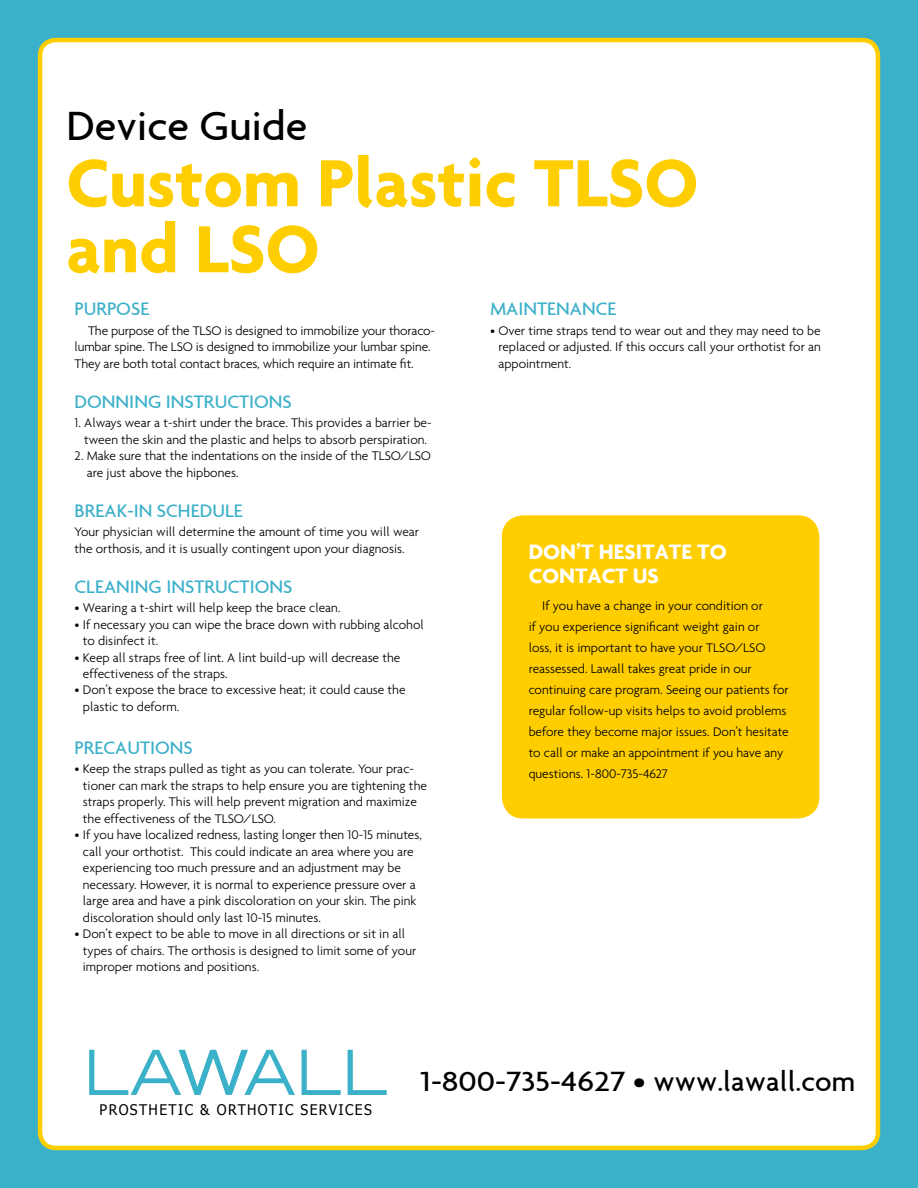
<style>
.page{position:relative;width:918px;height:1188px;background:#3bb0c9}
.page>*{position:absolute;margin:0;border:0;box-sizing:border-box;transform-origin:0 0}
.t1{font:700 72px/66px "Agenda";color:#ffce00}
.t2{font:500 43.95px "Agenda";color:#000}
.t3{font:500 30px "Agenda";color:#000;scale:1.1 1}
.t4{font:700 22.5px/24px "Agenda";color:#fff}
.t5{font:500 19.5px "Agenda";color:#3bb0c9}
.t6{font:14.55px "Tahoma";letter-spacing:.1em;color:#000;scale:.95 1}
.t7{font:300 13.5px/16.5px "Agenda";color:#000}
.s1{font-family:"Trade Gothic LH";font-weight:400;font-stretch:expanded;font-size:62.1px;color:#3bb0c9}
</style>
<div class="page">
<div style="left:40px;top:40px;width:838px;height:1108px;background:#fff;border-radius:16px"></div>
<div style="left:38px;top:38px;width:842px;height:1112px;border:4px solid #ffce00;border-radius:16px"></div>
<div style="left:502px;top:515px;width:317px;height:304px;background:#ffce00;border-radius:22px"></div>
<h2 class="t2" style="left:66px;top:99px;width:243px">DEVICE GUIDE</h2>
<h1 class="t1" style="left:66px;top:148px;width:634px">CUSTOM PLASTIC TLSO<br>AND LSO</h1>
<h3 class="t5" style="left:75px;top:297px;width:76px">PURPOSE</h3>
<p class="t7" style="left:75px;top:322px;width:362px;text-indent:14px">The purpose of the TLSO is designed to immobilize your thoraco&shy;lumbar spine. The LSO is designed to immobilize your lumbar spine.<br>They are both total contact braces, which require an intimate fit.</p>
<h3 class="t5" style="left:75px;top:390px;width:219px">DONNING INSTRUCTIONS</h3>
<p class="t7" style="left:75px;top:414px;width:359px;text-align:center">1. Always wear a t-shirt under the brace. This provides a barrier be&shy;tween the skin and the plastic and helps to absorb perspiration.</p>
<p class="t7" style="left:87px;top:447px;width:346px;text-indent:-12px">2. Make sure that the indentations on the inside of the TLSO/LSO are just above the hipbones.</p>
<h3 class="t5" style="left:75px;top:498px;width:170px">BREAK-IN SCHEDULE</h3>
<p class="t7" style="left:75px;top:523px;width:346px">Your physician will determine the amount of time you will wear the orthosis, and it is usually contingent upon your diagnosis.</p>
<h3 class="t5" style="left:75px;top:574px;width:54px">CLEANING</h3>
<h3 class="t5" style="left:166px;top:574px;width:128px">INSTRUCTIONS</h3>
<p class="t7" style="left:75px;top:599px;width:267px">• Wearing a t-shirt will help keep the brace clean.</p>
<p class="t7" style="left:83px;top:616px;width:343px;text-indent:-8px">• If necessary you can wipe the brace down with rubbing alcohol to disinfect it.</p>
<p class="t7" style="left:83px;top:649px;width:319px;text-indent:-8px">• Keep all straps free of lint. A lint build-up will decrease the effectiveness of the straps.</p>
<p class="t7" style="left:83px;top:682px;width:324px;text-indent:-8px">• Don’t expose the brace to excessive heat; it could cause the plastic to deform.</p>
<h3 class="t5" style="left:75px;top:736px;width:21px">PRECAUT</h3>
<h3 class="t5" style="left:150px;top:736px;width:43px">IONS</h3>
<p class="t7" style="left:83px;top:761px;width:346px;text-indent:-8px">• Keep the straps pulled as tight as you can tolerate. Your prac&shy;tioner can mark the straps to help ensure you are tightening the straps properly. This will help prevent migration and maximize the effectiveness of the TLSO/LSO.</p>
<p class="t7" style="left:83px;top:827px;width:341px;text-indent:-8px">• If you have localized redness, lasting longer then 10-15 minutes, call your orthotist. This could indicate an area where you are experiencing too much pressure and an adjustment may be necessary. However, it is normal to experience pressure over a large area and have a pink discoloration on your skin. The pink discoloration should only last 10-15 minutes.</p>
<p class="t7" style="left:83px;top:926px;width:335px;text-indent:-8px">• Don’t expect to be able to move in all directions or sit in all types of chairs. The orthosis is designed to limit some of your improper motions and positions.</p>
<h3 class="t5" style="left:490px;top:297px;width:117px">MAINTENANCE</h3>
<p class="t7" style="left:498px;top:322px;width:324px;text-align:justify;text-indent:-8px">• Over time straps tend to wear out and they may need to be replaced or adjusted. If this occurs call your orthotist for an appointment.</p>
<h3 class="t4" style="left:529px;top:539px;width:184px">DON’T HESITATE TO<br>CONTACT US</h3>
<p class="t7" style="left:529px;top:595px;width:262px;line-height:21px;text-indent:14px">If you have a change in your condition or<br>if you experience significant weight gain or<br>loss, it is important to have your TLSO/LSO reassessed. Lawall takes great pride in our continuing care program. Seeing our patients for regular follow-up visits helps to avoid problems before they become major issues. Don’t hesitate to call or make an appointment if you have any questions. 1-800-735-4627</p>
<h3 class="t3" style="left:84px;top:1063px;width:703px"><span class="s1">LAWALL</span> 1-800-735-4627 • WWW.LAWALL.COM</h3>
<p class="t6" style="left:100px;top:1100px;width:288px">PROSTHETIC &amp; ORTHOTIC SERVICES</p>
</div>
